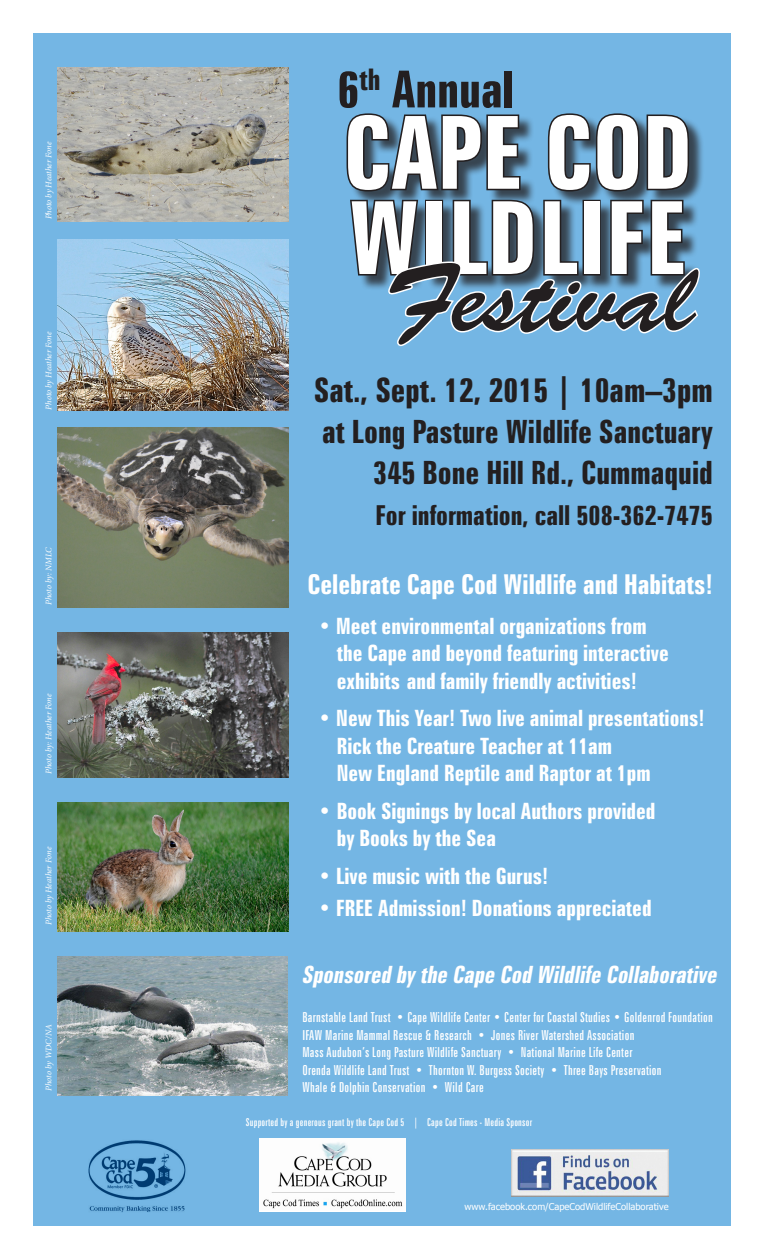
<style>
.page{position:relative;width:765px;height:1260px;background:#fff}
.page>*{position:absolute;margin:0;border:0;box-sizing:border-box;transform-origin:0 0}
.t1{font:700 extra-condensed 101px "Zurich BT";letter-spacing:.02em;color:#fff}
.t2{font:96.88px "Brush Script Std";color:#231f20}
.t3{font:700 extra-condensed 51px "Zurich BT";color:#231f20}
.t4{font:700 extra-condensed 33.75px "Zurich BT";color:#231f20}
.t5{font:700 extra-condensed 32.12px "Zurich BT";color:#231f20}
.t6{font:700 extra-condensed 27.5px "Zurich BT";color:#231f20}
.t7{font:700 extra-condensed 27.38px "Zurich BT";color:#fff}
.t8{font:italic 700 extra-condensed 23.88px "Zurich BT";color:#fff}
.t9{font:700 extra-condensed 22.5px/27.5px "Zurich BT";color:#fff}
.t10{font:extra-condensed 13.75px "Zurich BT";letter-spacing:.02em;color:#fff}
.t11{font:extra-condensed 10.88px "Zurich BT";letter-spacing:.02em;color:#fff}
.t12{font:9.38px "Tahoma";color:#fff}
.t13{font:italic 8.75px "Minion Pro";letter-spacing:-.005em;color:#fff}
</style>
<div class="page">
<div style="left:34px;top:34px;width:697px;height:1192px;background:#74b6e4"></div>
<svg style="left:346px;top:113px;width:354px;height:234px"></svg>
<img style="left:58px;top:68px;width:230px;height:153px">
<img style="left:58px;top:239px;width:230px;height:171px">
<img style="left:58px;top:633px;width:230px;height:144px">
<img style="left:58px;top:802px;width:230px;height:130px">
<img style="left:58px;top:956px;width:230px;height:139px">
<img style="left:58px;top:428px;width:230px;height:179px">
<img style="left:511px;top:1149px;width:157px;height:47px">
<img style="left:88px;top:1140px;width:98px;height:72px">
<img style="left:259px;top:1139px;width:146px;height:73px">
<p class="t13" style="left:43px;top:219px;width:79px;rotate:-90deg">Photo by Heather Fone</p>
<p class="t13" style="left:43px;top:410px;width:79px;rotate:-90deg">Photo by Heather Fone</p>
<p class="t13" style="left:43px;top:605px;width:60px;rotate:-90deg">Photo by: NMLC</p>
<p class="t13" style="left:43px;top:774px;width:82px;rotate:-90deg">Photo by: Heather Fone</p>
<p class="t13" style="left:43px;top:925px;width:79px;rotate:-90deg">Photo by Heather Fone</p>
<p class="t13" style="left:43px;top:1091px;width:68px;rotate:-90deg">Photo by WDC/NA</p>
<p class="t3" style="left:337px;top:60px;width:179px">6<sup>th</sup> Annual</p>
<p class="t1" style="left:343px;top:95px;width:351px">CAPE COD</p>
<p class="t1" style="left:349px;top:181px;width:339px">WILDLIFE</p>
<p class="t2" style="left:385px;top:244px;width:311px">Festival</p>
<p class="t4" style="left:314px;top:371px;width:401px">Sat., Sept. 12, 2015 | 10am–3pm</p>
<p class="t5" style="left:322px;top:413px;width:392px">at Long Pasture Wildlife Sanctuary</p>
<p class="t5" style="left:373px;top:454px;width:341px">345 Bone Hill Rd., Cummaquid</p>
<p class="t6" style="left:376px;top:499px;width:339px">For information, call 508-362-7475</p>
<p class="t7" style="left:307px;top:569px;width:407px">Celebrate Cape Cod Wildlife and Habitats!</p>
<p class="t9" style="left:318px;top:612px;width:330px">• Meet environmental organizations from</p>
<p class="t9" style="left:337px;top:640px;width:333px">the Cape and beyond featuring interactive exhibits and family friendly activities!</p>
<p class="t9" style="left:337px;top:705px;width:369px;text-indent:-19px">• New This Year! Two live animal presentations!<br>Rick the Creature Teacher at 11am</p>
<p class="t9" style="left:337px;top:760px;width:315px">New England Reptile and Raptor at 1pm</p>
<p class="t9" style="left:318px;top:797px;width:339px">• Book Signings by local Authors provided</p>
<p class="t9" style="left:337px;top:825px;width:161px">by Books by the Sea</p>
<p class="t9" style="left:318px;top:862px;width:232px">• Live music with the Gurus!</p>
<p class="t9" style="left:318px;top:895px;width:335px">• FREE Admission! Donations appreciated</p>
<p class="t8" style="left:301px;top:961px;width:421px">Sponsored bythe Cape Cod Wildlife Collaborative</p>
<p class="t10" style="left:302px;top:1009px;width:412px">Barnstable Land Trust • Cape Wildlife Center • Center for Coastal Studies • Goldenrod Foundation</p>
<p class="t10" style="left:302px;top:1027px;width:333px">IFAW Marine Mammal Rescue &amp; Research • Jones River Watershed Association</p>
<p class="t10" style="left:302px;top:1044px;width:332px">Mass Audubon’s Long Pasture Wildlife Sanctuary • National Marine Life Center</p>
<p class="t10" style="left:302px;top:1062px;width:361px">Orenda Wildlife Land Trust • Thornton W. Burgess Society • Three Bays Preservation</p>
<p class="t10" style="left:302px;top:1079px;width:183px">Whale &amp; Dolphin Conservation • Wild Care</p>
<p class="t11" style="left:246px;top:1116px;width:288px">Supported by a generous grant by the Cape Cod 5 | Cape Cod Times - Media Sponsor</p>
<p class="t12" style="left:465px;top:1200px;width:205px">www.facebook.com/CapeCodWildlifeCollaborative</p>
</div>
